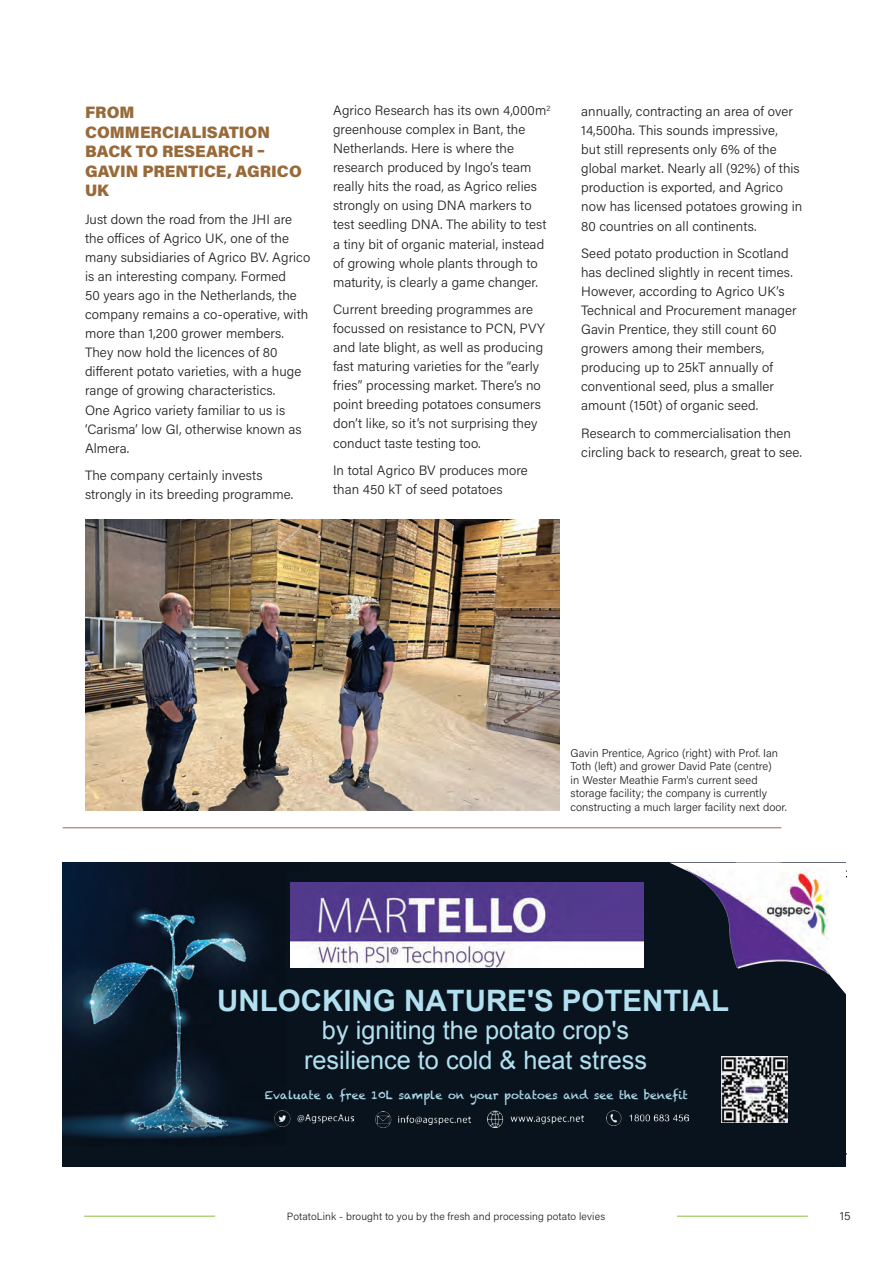
<style>
.page{position:relative;width:893px;height:1263px;background:#fff}
.page>*{position:absolute;margin:0;border:0;box-sizing:border-box;transform-origin:0 0}
.t1{font:700 29.55px "Arial";color:#b3e0f0}
.t2{font:25.35px/30.3px "Arial";color:#b3e0f0;text-align:center}
.t3{font:900 16.5px/19.5px "Acumin Pro";color:#986a3a}
.t4{font:300 13.5px/19px "Acumin Pro";letter-spacing:.005em;color:#231f20}
.t5{font:300 12px "Acumin Pro";color:#231f20}
.t6{font:300 11.25px/13.5px "Acumin Pro";letter-spacing:.005em;color:#231f20}
.t7{font:11.25px "Chalkduster";color:#b3e0f0}
.t8{font:300 10.5px "Acumin Pro";letter-spacing:.01em;color:#231f20}
</style>
<div class="page">
<img style="left:63px;top:863px;width:197px;height:283px">
<div style="left:63px;top:1146px;width:783px;height:20px;background:#08131e"></div>
<svg style="left:260px;top:863px;width:587px;height:304px"></svg>
<hr style="left:63px;top:827px;width:718px;height:1px;background:#986a3a">
<img style="left:85px;top:520px;width:475px;height:290px">
<hr style="left:677px;top:1216px;width:131px;height:1px;background:#8dbe3e">
<hr style="left:84px;top:1216px;width:131px;height:1px;background:#8dbe3e">
<p class="t3" style="left:85px;top:102px;width:218px">FROM<br>COMMERCIALISATION<br>BACK TO RESEARCH –<br>GAVIN PRENTICE, AGRICO<br>UK</p>
<p class="t4" style="left:85px;top:209px;width:227px">Just down the road from the JHI are the offices of Agrico UK, one of the many subsidiaries of Agrico BV. Agrico is an interesting company. Formed<br>50 years ago in the Netherlands, the company remains a co-operative, with more than 1,200 grower members.<br>They now hold the licences of 80 different potato varieties, with a huge range of growing characteristics.<br>One Agrico variety familiar to us is ‘Carisma’ low GI, otherwise known as Almera.</p>
<p class="t4" style="left:85px;top:465px;width:210px">The company certainly invests strongly in its breeding programme.</p>
<p class="t4" style="left:333px;top:100px;width:219px">Agrico Research has its own 4,000m<sup>2 </sup>greenhouse complex in Bant, the Netherlands. Here is where the research produced by Ingo’s team really hits the road, as Agrico relies strongly on using DNA markers to test seedling DNA. The ability to test a tiny bit of organic material, instead of growing whole plants through to maturity, is clearly a game changer.</p>
<p class="t4" style="left:333px;top:299px;width:213px">Current breeding programmes are focussed on resistance to PCN, PVY and late blight, as well as producing fast maturing varieties for the “early fries” processing market. There’s no point breeding potatoes consumers don’t like, so it’s not surprising they conduct taste testing too.</p>
<p class="t4" style="left:333px;top:460px;width:196px">In total Agrico BV produces more than 450 kT of seed potatoes</p>
<p class="t4" style="left:581px;top:101px;width:223px">annually, contracting an area of over 14,500ha. This sounds impressive,<br>but still represents only 6% of the global market. Nearly all (92%) of this production is exported, and Agrico now has licensed potatoes growing in 80 countries on all continents.</p>
<p class="t4" style="left:581px;top:243px;width:217px">Seed potato production in Scotland has declined slightly in recent times.<br>However, according to Agrico UK’s Technical and Procurement manager Gavin Prentice, they still count 60 growers among their members, producing up to 25kT annually of conventional seed, plus a smaller amount (150t) of organic seed.</p>
<p class="t4" style="left:581px;top:423px;width:222px">Research to commercialisation then circling back to research, great to see.</p>
<p class="t6" style="left:570px;top:745px;width:218px">Gavin Prentice, Agrico (right) with Prof. Ian Toth (left) and grower David Pate (centre)<br>in Wester Meathie Farm's current seed storage facility; the company is currently constructing a much larger facility next door.</p>
<h1 class="t1" style="left:217px;top:981px;width:514px">UNLOCKING NATURE'S POTENTIAL</h1>
<h2 class="t2" style="left:304px;top:1015px;width:345px">by igniting the potato crop's resilience to cold &amp; heat stress</h2>
<p class="t7" style="left:265px;top:1088px;width:425px">Evaluate a free 10L sample on your potatoes and see the benefit</p>
<p class="t8" style="left:287px;top:1209px;width:320px">PotatoLink - brought to you by the fresh and processing potato levies</p>
<p class="t5" style="left:840px;top:1208px;width:12px">15</p>
</div>
